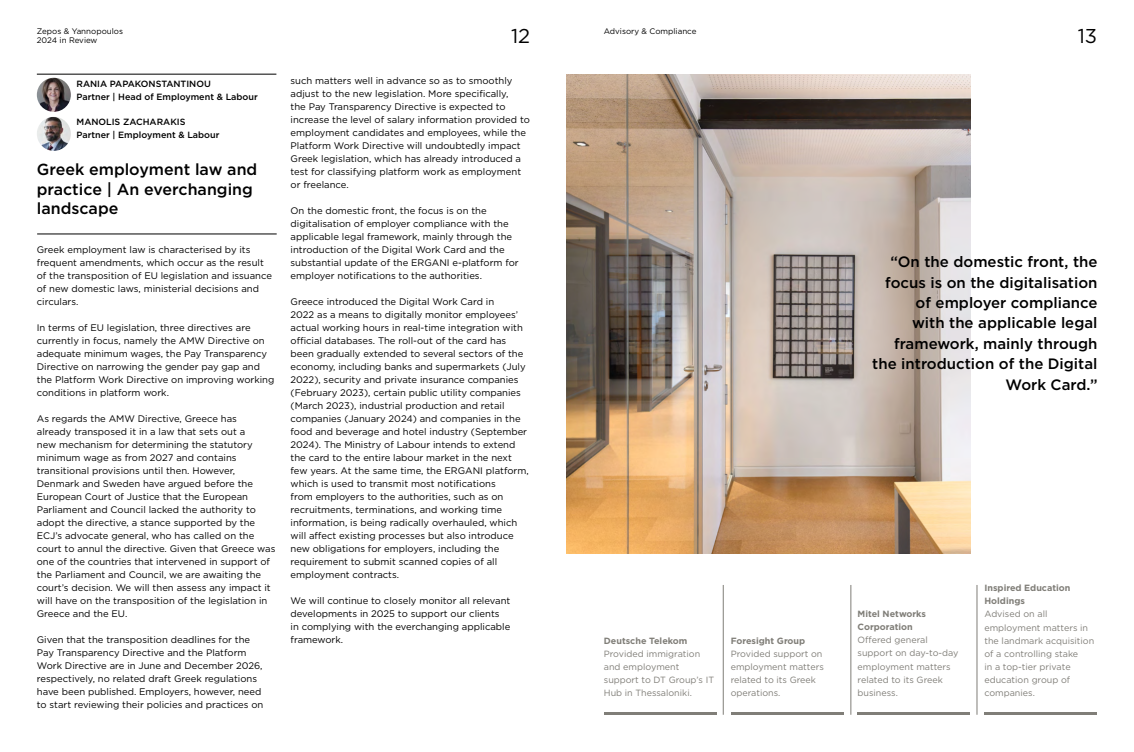
<style>
.page{position:relative;width:1134px;height:752px;background:#fff}
.page>*{position:absolute;margin:0;border:0;box-sizing:border-box;transform-origin:0 0}
.t1{font:20px "Gotham";color:#000}
.t2{font:500 16px/19.5px "Gotham";color:#000}
.t3{font:500 15px/20.4px "Gotham";color:#000;text-align:right}
.t4{font:9.5px/13px "Gotham";color:#000}
.t5{font:9px/13px "Gotham";color:#807e78}
.t6{font:500 9px/13px "Gotham";color:#000}
.t7{font:700 9px/13px "Gotham";color:#807e78}
.t8{font:8px "Gotham";color:#000}
</style>
<div class="page">
<hr style="left:37px;top:74px;width:239px;height:1px;background:#000">
<hr style="left:37px;top:233px;width:240px;height:1px;background:#000">
<hr style="left:604px;top:711px;width:112px;height:3px;background:#807e78">
<hr style="left:731px;top:711px;width:112px;height:3px;background:#807e78">
<hr style="left:984px;top:711px;width:113px;height:3px;background:#807e78">
<hr style="left:857px;top:711px;width:112px;height:3px;background:#807e78">
<img style="left:37px;top:78px;width:34px;height:34px;border-radius:17px">
<img style="left:37px;top:117px;width:34px;height:34px;border-radius:17px">
<hr style="left:723px;top:584px;width:1px;height:130px;background:#807e78">
<hr style="left:850px;top:584px;width:1px;height:130px;background:#807e78">
<hr style="left:976px;top:584px;width:1px;height:130px;background:#807e78">
<img style="left:567px;top:74px;width:404px;height:478px">
<p class="t8" style="left:37px;top:26px;width:88px">Zepos &amp; Yannopoulos</p>
<p class="t8" style="left:604px;top:26px;width:94px">Advisory &amp; Compliance</p>
<p class="t8" style="left:37px;top:35px;width:62px">2024 in Review</p>
<p class="t6" style="left:77px;top:78px;width:183px">RANIA PAPAKONSTANTINOU<br>Partner | Head of Employment &amp; Labour</p>
<p class="t6" style="left:77px;top:115px;width:144px">MANOLIS ZACHARAKIS<br>Partner | Employment &amp; Labour</p>
<h2 class="t2" style="left:37px;top:159px;width:222px">Greek employment law and practice | An everchanging landscape</h2>
<p class="t4" style="left:37px;top:243px;width:237px">Greek employment law is characterised by its frequent amendments, which occur as the result of the transposition of EU legislation and issuance of new domestic laws, ministerial decisions and circulars.</p>
<p class="t4" style="left:37px;top:321px;width:239px">In terms of EU legislation, three directives are currently in focus, namely the AMW Directive on adequate minimum wages, the Pay Transparency Directive on narrowing the gender pay gap and the Platform Work Directive on improving working conditions in platform work.</p>
<p class="t4" style="left:37px;top:412px;width:240px">As regards the AMW Directive, Greece has<br>already transposed it in a law that sets out a<br>new mechanism for determining the statutory minimum wage as from 2027 and contains transitional provisions until then. However, Denmark and Sweden have argued before the European Court of Justice that the European Parliament and Council lacked the authority to adopt the directive, a stance supported by the ECJ’s advocate general, who has called on the court to annul the directive. Given that Greece was one of the countries that intervened in support of the Parliament and Council, we are awaiting the court’s decision. We will then assess any impact it will have on the transposition of the legislation in Greece and the EU.</p>
<p class="t4" style="left:37px;top:633px;width:228px">Given that the transposition deadlines for the Pay Transparency Directive and the Platform Work Directive are in June and December 2026, respectively, no related draft Greek regulations have been published. Employers, however, need to start reviewing their policies and practices on</p>
<h1 class="t1" style="left:511px;top:23px;width:21px">12</h1>
<h1 class="t1" style="left:1078px;top:23px;width:21px">13</h1>
<p class="t4" style="left:291px;top:74px;width:241px">such matters well in advance so as to smoothly adjust to the new legislation. More specifically,<br>the Pay Transparency Directive is expected to increase the level of salary information provided to employment candidates and employees, while the Platform Work Directive will undoubtedly impact Greek legislation, which has already introduced a test for classifying platform work as employment or freelance.</p>
<p class="t4" style="left:291px;top:204px;width:230px">On the domestic front, the focus is on the digitalisation of employer compliance with the applicable legal framework, mainly through the introduction of the Digital Work Card and the substantial update of the ERGANI e-platform for employer notifications to the authorities.</p>
<p class="t4" style="left:291px;top:295px;width:240px">Greece introduced the Digital Work Card in<br>2022 as a means to digitally monitor employees’ actual working hours in real-time integration with official databases. The roll-out of the card has been gradually extended to several sectors of the economy, including banks and supermarkets (July 2022), security and private insurance companies (February 2023), certain public utility companies (March 2023), industrial production and retail companies (January 2024) and companies in the food and beverage and hotel industry (September 2024). The Ministry of Labour intends to extend the card to the entire labour market in the next few years. At the same time, the ERGANI platform, which is used to transmit most notifications<br>from employers to the authorities, such as on recruitments, terminations, and working time information, is being radically overhauled, which will affect existing processes but also introduce new obligations for employers, including the requirement to submit scanned copies of all employment contracts.</p>
<p class="t4" style="left:291px;top:594px;width:221px">We will continue to closely monitor all relevant developments in 2025 to support our clients in complying with the everchanging applicable framework.</p>
<h3 class="t3" style="left:872px;top:251px;width:227px">“On the domestic front, the focus is on the digitalisation of employer compliance<br>with the applicable legal framework, mainly through the introduction of the Digital<br>Work Card.”</h3>
<p class="t7" style="left:984px;top:581px;width:87px">Inspired Education<br>Holdings</p>
<p class="t5" style="left:984px;top:607px;width:111px">Advised on all employment matters in the landmark acquisition of a controlling stake<br>in a top-tier private education group of companies.</p>
<p class="t7" style="left:857px;top:607px;width:70px">Μitel Networks<br>Corporation</p>
<p class="t5" style="left:857px;top:633px;width:103px">Offered general support on day-to-day employment matters related to its Greek business.</p>
<p class="t7" style="left:604px;top:633px;width:85px">Deutsche Telekom</p>
<p class="t5" style="left:604px;top:646px;width:112px">Provided immigration and employment support to DT Group’s IT<br>Hub in Thessaloniki.</p>
<p class="t7" style="left:731px;top:633px;width:76px">Foresight Group</p>
<p class="t5" style="left:731px;top:646px;width:95px">Provided support on employment matters related to its Greek operations.</p>
</div>
